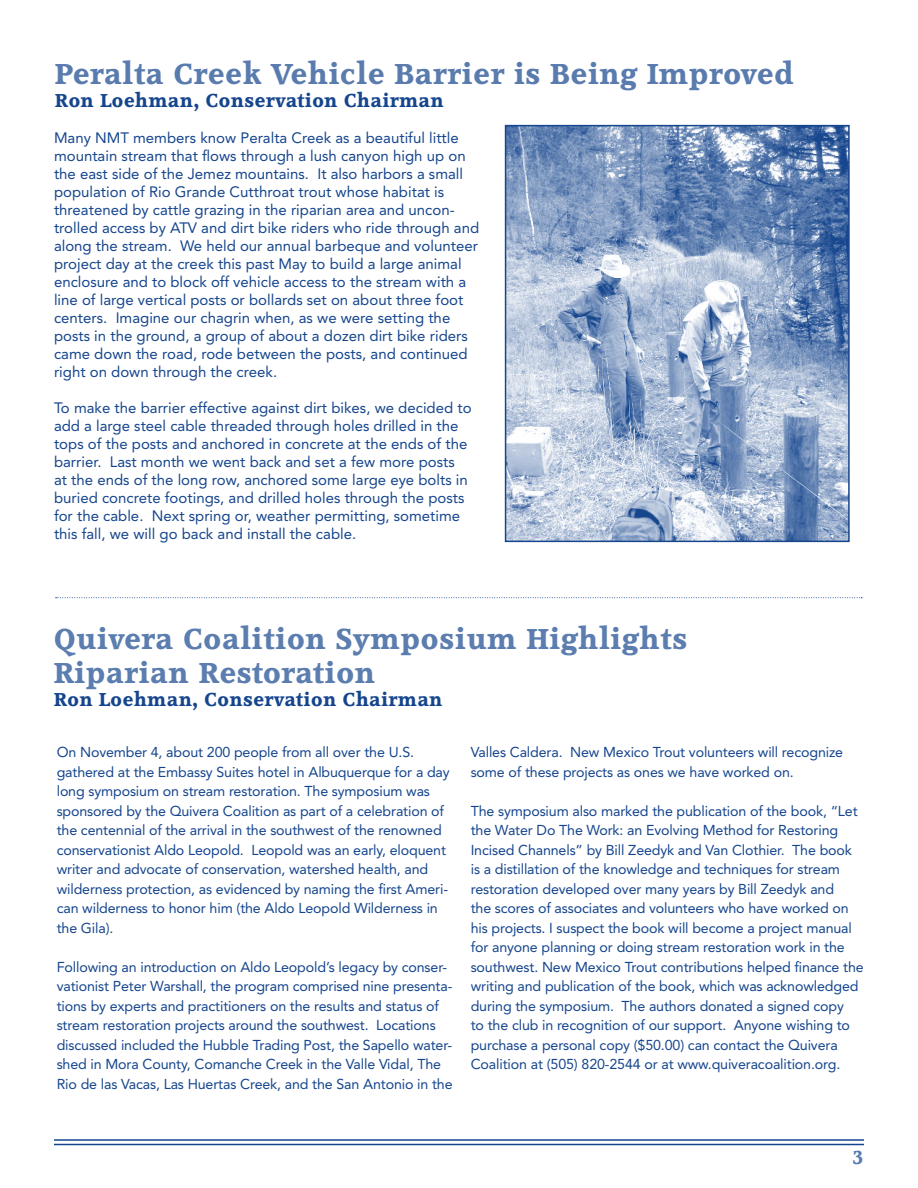
<style>
.page{position:relative;width:918px;height:1188px;background:#fff}
.page>*{position:absolute;margin:0;border:0;box-sizing:border-box;transform-origin:0 0}
.t1{font:27.75px/34.5px "Acclamation";letter-spacing:.04em;color:#5b7daf}
.t2{font:27.75px "Acclamation";letter-spacing:.04em;color:#597bae}
.t3{font:18px "Acclamation";letter-spacing:.04em;color:#15458d}
.t4{font:18px "Acclamation";color:#597bae}
.t5{font:15px/18px "Avenir";color:#15458d}
.t6{font:14.25px/19.5px "Avenir";letter-spacing:-.01em;color:#15458d}
</style>
<div class="page">
<hr style="left:54px;top:1144px;width:810px;height:1px;background:#15458d">
<hr style="left:54px;top:1139px;width:810px;height:2px;background:#15458d">
<svg style="left:56px;top:597px;width:806px;height:1px"></svg>
<img style="left:508px;top:128px;width:339px;height:411px">
<div style="left:505px;top:125px;width:345px;height:417px;border:2px solid #15458d"></div>
<h1 class="t2" style="left:55px;top:58px;width:740px">Peralta Creek Vehicle Barrier is Being Improved</h1>
<p class="t3" style="left:55px;top:90px;width:390px">Ron Loehman, Conservation Chairman</p>
<p class="t5" style="left:54px;top:129px;width:427px">Many NMT members know Peralta Creek as a beautiful little mountain stream that flows through a lush canyon high up on the east side of the Jemez mountains. It also harbors a small population of Rio Grande Cutthroat trout whose habitat is threatened by cattle grazing in the riparian area and uncon&shy;trolled access by ATV and dirt bike riders who ride through and along the stream. We held our annual barbeque and volunteer project day at the creek this past May to build a large animal enclosure and to block off vehicle access to the stream with a line of large vertical posts or bollards set on about three foot centers. Imagine our chagrin when, as we were setting the posts in the ground, a group of about a dozen dirt bike riders came down the road, rode between the posts, and continued right on down through the creek.</p>
<p class="t5" style="left:54px;top:399px;width:419px">To make the barrier effective against dirt bikes, we decided to add a large steel cable threaded through holes drilled in the tops of the posts and anchored in concrete at the ends of the barrier. Last month we went back and set a few more posts<br>at the ends of the long row, anchored some large eye bolts in buried concrete footings, and drilled holes through the posts for the cable. Next spring or, weather permitting, sometime this fall, we will go back and install the cable.</p>
<h1 class="t1" style="left:54px;top:622px;width:635px">Quivera Coalition Symposium Highlights<br>Riparian Restoration</h1>
<p class="t3" style="left:54px;top:689px;width:390px">Ron Loehman, Conservation Chairman</p>
<p class="t6" style="left:57px;top:743px;width:395px">On November 4, about 200 people from all over the U.S. gathered at the Embassy Suites hotel in Albuquerque for a day long symposium on stream restoration. The symposium was sponsored by the Quivera Coalition as part of a celebration of the centennial of the arrival in the southwest of the renowned conservationist Aldo Leopold. Leopold was an early, eloquent writer and advocate of conservation, watershed health, and wilderness protection, as evidenced by naming the first Ameri&shy;can wilderness to honor him (the Aldo Leopold Wilderness in the Gila).</p>
<p class="t6" style="left:57px;top:957px;width:397px">Following an introduction on Aldo Leopold’s legacy by conser&shy;vationist Peter Warshall, the program comprised nine presenta&shy;tions by experts and practitioners on the results and status of stream restoration projects around the southwest. Locations discussed included the Hubble Trading Post, the Sapello water&shy;shed in Mora County, Comanche Creek in the Valle Vidal, The Rio de las Vacas, Las Huertas Creek, and the San Antonio in the</p>
<p class="t6" style="left:471px;top:743px;width:374px">Valles Caldera. New Mexico Trout volunteers will recognize some of these projects as ones we have worked on.</p>
<p class="t6" style="left:471px;top:801px;width:395px">The symposium also marked the publication of the book, “Let the Water Do The Work: an Evolving Method for Restoring Incised Channels” by Bill Zeedyk and Van Clothier. The book is a distillation of the knowledge and techniques for stream restoration developed over many years by Bill Zeedyk and<br>the scores of associates and volunteers who have worked on his projects. I suspect the book will become a project manual for anyone planning or doing stream restoration work in the southwest. New Mexico Trout contributions helped finance the writing and publication of the book, which was acknowledged during the symposium. The authors donated a signed copy<br>to the club in recognition of our support. Anyone wishing to purchase a personal copy ($50.00) can contact the Quivera Coalition at (505) 820-2544 or at www.quiveracoalition.org.</p>
<p class="t4" style="left:852px;top:1148px;width:13px">3</p>
</div>
